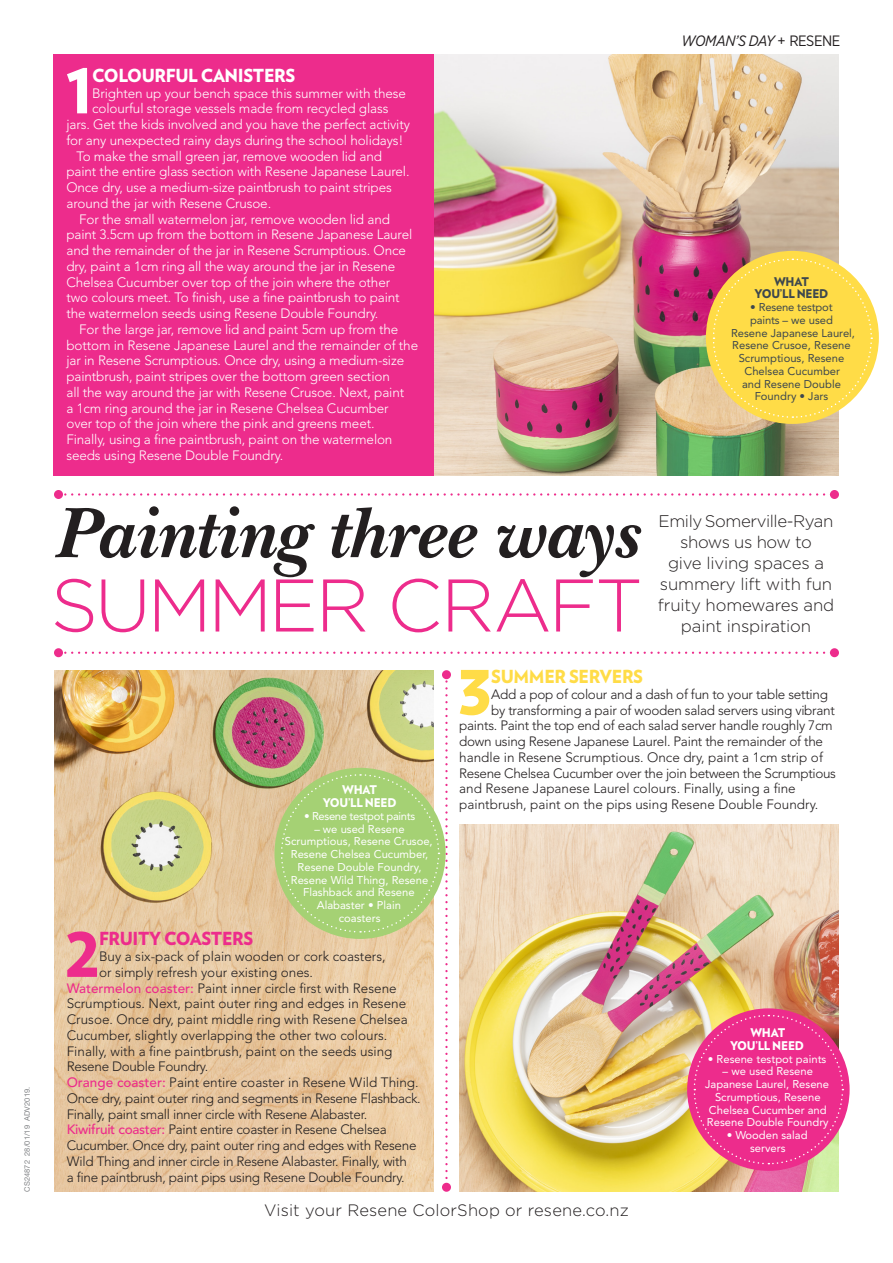
<style>
.page{position:relative;width:893px;height:1263px;background:#fff}
.page>*{position:absolute;margin:0;border:0;box-sizing:border-box;transform-origin:0 0}
.body_copy{font:italic 700 74.55px "New Baskerville Std";color:#231f20}
.t1{font:300 74.4px "Gotham";letter-spacing:-.045em;color:#ed2c8c}
.t2{font:900 60.9px "Verlag";color:#fff;scale:.96 1}
.t3{font:900 60.9px "Verlag";color:#ed2c8c;scale:.96 1}
.t4{font:900 60.9px "Verlag";color:#ffdc47;scale:.96 1}
.t5{font:900 18px "Verlag";letter-spacing:-.02em;color:#fff;scale:.96 1}
.t6{font:900 18px "Verlag";letter-spacing:-.02em;color:#ed2c8c;scale:.96 1}
.t7{font:900 18px "Verlag";letter-spacing:-.02em;color:#ffdc47;scale:.96 1}
.t8{font:300 16.8px/21px "Gotham";letter-spacing:-.01em;color:#231f20;text-align:center}
.t9{font:300 16.5px "Gotham";letter-spacing:.01em;color:#231f20}
.Normal_Body{font:italic 15px "Gotham Narrow";letter-spacing:-.035em;color:#231f20}
.t10{font:300 13.5px/15.8px "Avenir LT Std";letter-spacing:-.01em;color:#fff}
.t11{font:300 13.5px/15.8px "Avenir LT Std";letter-spacing:-.02em;color:#231f20}
.t12{font:300 13.5px/15.8px "Avenir LT Std";color:#231f20}
.t13{font:900 12px/12.8px "Verlag";letter-spacing:-.02em;color:#fff;text-align:center;scale:.96 1}
.t14{font:900 12px/12.8px "Verlag";letter-spacing:-.02em;color:#3d474e;text-align:center;scale:.96 1}
.t15{font:11.25px/12.8px "Avenir LT Std";color:#fff;text-align:center}
.t16{font:11.25px/12.8px "Avenir LT Std";color:#3d474e;text-align:center}
.t17{font:11.25px "Avenir LT Std";letter-spacing:-.03em;color:#fff}
.WIN_text{font:7.5px "Helvetica Neue LT Pro";letter-spacing:.01em;color:#808285}
.s1{font-style:normal}
.s2{font-weight:500;color:#ed2c8c}
</style>
<div class="page">
<img style="left:434px;top:54px;width:405px;height:422px">
<div style="left:54px;top:54px;width:380px;height:422px;background:#ed2c8c"></div>
<svg style="left:65px;top:493px;width:765px;height:3px"></svg>
<div style="left:54px;top:490px;width:9px;height:9px;background:#ed2c8c;border-radius:50%"></div>
<div style="left:830px;top:490px;width:9px;height:9px;background:#ed2c8c;border-radius:50%"></div>
<svg style="left:65px;top:652px;width:765px;height:2px"></svg>
<div style="left:54px;top:648px;width:9px;height:9px;background:#ed2c8c;border-radius:50%"></div>
<div style="left:830px;top:648px;width:9px;height:9px;background:#ed2c8c;border-radius:50%"></div>
<div style="left:442px;top:670px;width:9px;height:9px;background:#ed2c8c;border-radius:50%"></div>
<div style="left:442px;top:1183px;width:9px;height:9px;background:#ed2c8c;border-radius:50%"></div>
<div style="left:706px;top:251px;width:173px;height:173px;background:#ffdc47;border-radius:50%"></div>
<svg style="left:712px;top:258px;width:161px;height:161px"></svg>
<img style="left:54px;top:670px;width:380px;height:522px">
<svg style="left:280px;top:673px;width:168px;height:515px;background:#d2c892"></svg>
<img style="left:459px;top:825px;width:380px;height:367px">
<div style="left:687px;top:1008px;width:163px;height:163px;background:#ed2c8c;border-radius:50%"></div>
<svg style="left:693px;top:1014px;width:151px;height:151px"></svg>
<p class="WIN_text" style="left:23px;top:1192px;width:106px;rotate:-90deg">CS24872 28/01/19 ADV2019.</p>
<p class="t2" style="left:65px;top:41px;width:31px">1</p>
<p class="t5" style="left:92px;top:60px;width:213px">COLOURFUL CANISTERS</p>
<p class="t10" style="left:92px;top:85px;width:315px">Brighten up your bench space this summer with these</p>
<p class="t10" style="left:92px;top:101px;width:298px">colourful storage vessels made from recycled glass</p>
<p class="t10" style="left:66px;top:117px;width:345px">jars. Get the kids involved and you have the perfect activity</p>
<p class="t10" style="left:66px;top:132px;width:339px">for any unexpected rainy days during the school holidays!</p>
<p class="t10" style="left:77px;top:148px;width:307px">To make the small green jar, remove wooden lid and</p>
<p class="t10" style="left:66px;top:164px;width:345px">paint the entire glass section with Resene Japanese Laurel.</p>
<p class="t10" style="left:66px;top:180px;width:327px">Once dry, use a medium-size paintbrush to paint stripes</p>
<p class="t10" style="left:66px;top:195px;width:206px">around the jar with Resene Crusoe.</p>
<p class="t10" style="left:66px;top:211px;width:347px;text-indent:13px">For the small watermelon jar, remove wooden lid and paint 3.5cm up from the bottom in Resene Japanese Laurel and the remainder of the jar in Resene Scrumptious. Once dry, paint a 1cm ring all the way around the jar in Resene Chelsea Cucumber over top of the join where the other two colours meet. To finish, use a fine paintbrush to paint the watermelon seeds using Resene Double Foundry.</p>
<p class="t10" style="left:66px;top:321px;width:353px;text-indent:13px">For the large jar, remove lid and paint 5cm up from the bottom in Resene Japanese Laurel and the remainder of the jar in Resene Scrumptious. Once dry, using a medium-size paintbrush, paint stripes over the bottom green section<br>all the way around the jar with Resene Crusoe. Next, paint<br>a 1cm ring around the jar in Resene Chelsea Cucumber<br>over top of the join where the pink and greens meet.<br>Finally, using a fine paintbrush, paint on the watermelon seeds using Resene Double Foundry.</p>
<p class="body_copy" style="left:54px;top:490px;width:586px">Painting three ways</p>
<p class="t1" style="left:51px;top:558px;width:594px">SUMMER CRAFT</p>
<p class="Normal_Body" style="left:682px;top:31px;width:160px">WOMAN’S DAY <span class="s1">+ RESENE</span></p>
<p class="t14" style="left:755px;top:274px;width:78px">WHAT<br>YOU’LL NEED</p>
<p class="t16" style="left:750px;top:301px;width:84px">• Resene testpot</p>
<p class="t16" style="left:750px;top:314px;width:84px">paints – we used</p>
<p class="t16" style="left:731px;top:326px;width:126px">Resene Japanese Laurel,<br>Resene Crusoe, Resene<br>Scrumptious, Resene<br>Chelsea Cucumber<br>and Resene Double<br>Foundry • Jars</p>
<p class="t8" style="left:658px;top:510px;width:178px">Emily Somerville-Ryan shows us how to<br>give living spaces a summery lift with fun fruity homewares and paint inspiration</p>
<p class="t13" style="left:323px;top:783px;width:78px">WHAT<br>YOU’LL NEED</p>
<p class="t17" style="left:304px;top:809px;width:113px">• Resene testpot paints</p>
<p class="t15" style="left:285px;top:822px;width:149px">– we used Resene<br>Scrumptious, Resene Crusoe,<br>Resene Chelsea Cucumber,<br>Resene Double Foundry,<br>Resene Wild Thing, Resene<br>Flashback and Resene<br>Alabaster • Plain<br>coasters</p>
<p class="t3" style="left:65px;top:905px;width:39px">2</p>
<p class="t6" style="left:99px;top:924px;width:162px">FRUITY COASTERS</p>
<p class="t12" style="left:99px;top:949px;width:288px">Buy a six-pack of plain wooden or cork coasters, or simply refresh your existing ones.</p>
<p class="t12" style="left:67px;top:980px;width:342px"><span class="s2">Watermelon coaster:</span> Paint inner circle first with Resene Scrumptious. Next, paint outer ring and edges in Resene Crusoe. Once dry, paint middle ring with Resene Chelsea Cucumber, slightly overlapping the other two colours.<br>Finally, with a fine paintbrush, paint on the seeds using Resene Double Foundry.</p>
<p class="t11" style="left:67px;top:1075px;width:356px"><span class="s2">Orange coaster:</span> Paint entire coaster in Resene Wild Thing.<br>Once dry, paint outer ring and segments in Resene Flashback.<br>Finally, paint small inner circle with Resene Alabaster.</p>
<p class="t11" style="left:67px;top:1122px;width:351px"><span class="s2">Kiwifruit coaster:</span> Paint entire coaster in Resene Chelsea Cucumber. Once dry, paint outer ring and edges with Resene Wild Thing and inner circle in Resene Alabaster. Finally, with a fine paintbrush, paint pips using Resene Double Foundry.</p>
<p class="t4" style="left:457px;top:642px;width:38px">3</p>
<p class="t7" style="left:491px;top:662px;width:160px">SUMMER SERVERS</p>
<p class="t11" style="left:491px;top:686px;width:338px">Add a pop of colour and a dash of fun to your table setting</p>
<p class="t11" style="left:491px;top:702px;width:345px">by transforming a pair of wooden salad servers using vibrant</p>
<p class="t11" style="left:459px;top:718px;width:375px">paints. Paint the top end of each salad server handle roughly 7cm</p>
<p class="t11" style="left:459px;top:734px;width:365px">down using Resene Japanese Laurel. Paint the remainder of the</p>
<p class="t12" style="left:459px;top:749px;width:365px">handle in Resene Scrumptious. Once dry, paint a 1cm strip of</p>
<p class="t11" style="left:459px;top:765px;width:378px">Resene Chelsea Cucumber over the join between the Scrumptious</p>
<p class="t12" style="left:459px;top:781px;width:338px">and Resene Japanese Laurel colours. Finally, using a fine</p>
<p class="t12" style="left:459px;top:797px;width:360px">paintbrush, paint on the pips using Resene Double Foundry.</p>
<p class="t13" style="left:730px;top:1026px;width:78px">WHAT<br>YOU’LL NEED</p>
<p class="t15" style="left:708px;top:1052px;width:120px">• Resene testpot paints</p>
<p class="t15" style="left:705px;top:1065px;width:126px">– we used Resene<br>Japanese Laurel, Resene<br>Scrumptious, Resene<br>Chelsea Cucumber and<br>Resene Double Foundry</p>
<p class="t15" style="left:727px;top:1129px;width:82px">• Wooden salad servers</p>
<p class="t9" style="left:264px;top:1199px;width:366px">Visit your Resene ColorShop or resene.co.nz</p>
</div>
